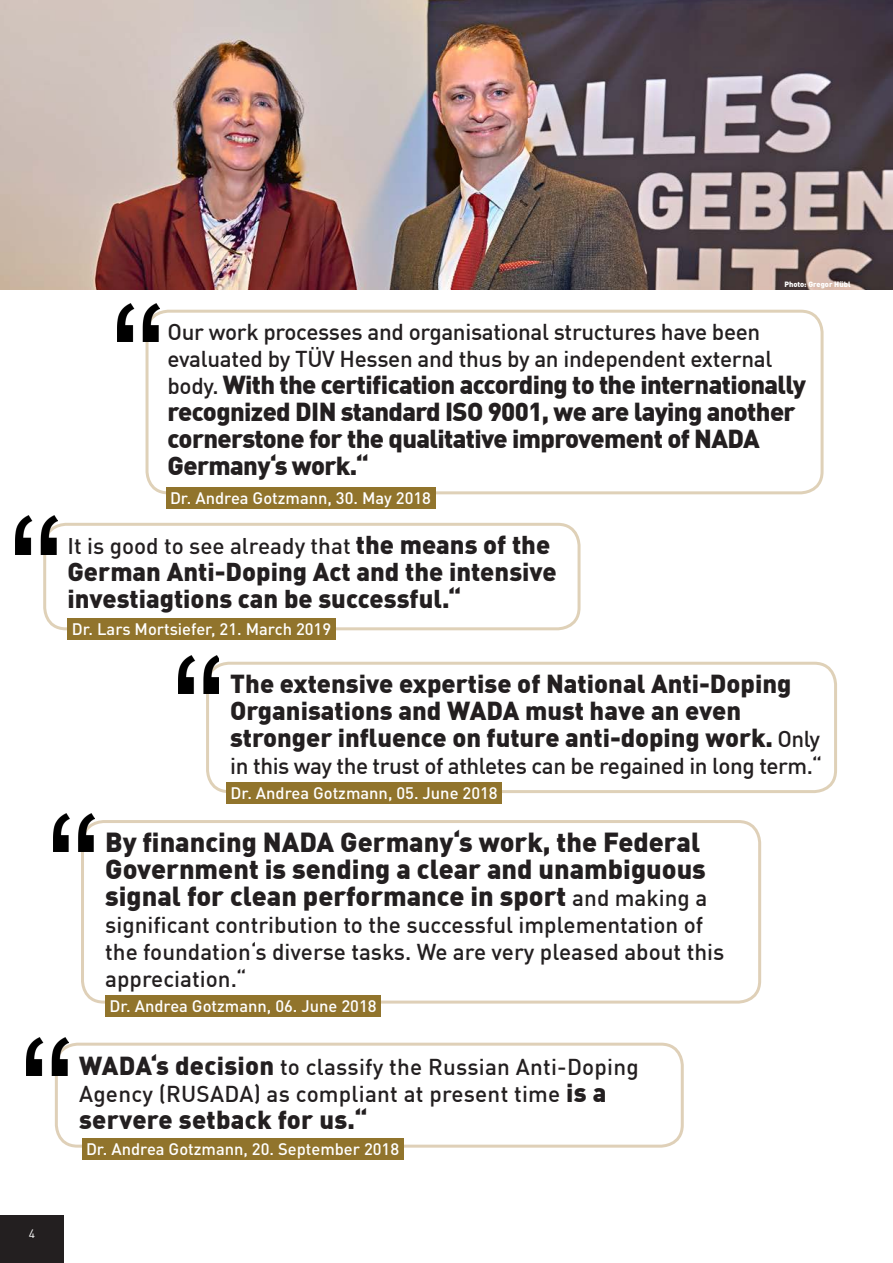
<style>
.page{position:relative;width:893px;height:1263px;background:#fff}
.page>*{position:absolute;margin:0;border:0;box-sizing:border-box;transform-origin:0 0}
.Zitat_Ursprung{font:900 27px/27px "DIN Offc";color:#231f20}
.Absatzformat_1{font:900 25.5px/27px "DIN Offc";letter-spacing:-.025em;color:#231f20}
.Zitat_Ursprung-2{font:900 25.5px/27px "DIN Offc";color:#231f20}
.Zitat_Ursprung-3{font:900 25.5px/27px "DINOT";color:#231f20}
.Zitat_Ursprung-4{font:500 22.5px/27px "DIN Offc";color:#231f20}
.Absatzformat_1-2{font:500 22.5px/27px "DIN Offc";letter-spacing:-.015em;color:#231f20}
.Zitat_Ursprung-5{font:500 22.5px "DIN Offc";letter-spacing:-.02em;color:#231f20}
.Zitat_Ursprung-6{font:500 22.5px "DINOT";color:#231f20}
.Zitat_Ursprung-7{font:500 16.5px "DINOT";color:#fff}
.t1{font:12px "DIN Offc";color:#fff}
.Bildunterschrift{font:900 7.5px "DIN Offc";color:#fff}
.s1{font-weight:500;font-size:22.5px}
.s2{font-weight:900;font-size:25.5px}
</style>
<div class="page">
<div style="left:0;top:1215px;width:64px;height:48px;background:#231f20"></div>
<div style="left:146px;top:310px;width:677px;height:184px;border:3px solid #dfd1b8;border-radius:21px"></div>
<div style="left:166px;top:487px;width:269px;height:21px;background:#91742c"></div>
<img style="left:118px;top:303px;width:41px;height:39px">
<img style="left:0;top:0;width:893px;height:290px">
<div style="left:81px;top:820px;width:680px;height:183px;border:3px solid #dfd0b8;border-radius:21px"></div>
<img style="left:53px;top:813px;width:42px;height:39px">
<div style="left:105px;top:995px;width:276px;height:22px;background:#91742c"></div>
<div style="left:55px;top:1043px;width:629px;height:105px;border:3px solid #dfd0b8;border-radius:21px"></div>
<div style="left:82px;top:1138px;width:321px;height:22px;background:#91742c"></div>
<img style="left:27px;top:1037px;width:41px;height:39px">
<div style="left:43px;top:523px;width:537px;height:107px;border:3px solid #dfd1b8;border-radius:21px"></div>
<div style="left:67px;top:618px;width:268px;height:21px;background:#91742c"></div>
<img style="left:16px;top:515px;width:41px;height:39px">
<div style="left:206px;top:662px;width:631px;height:131px;border:3px solid #dfd1b8;border-radius:21px"></div>
<div style="left:226px;top:782px;width:276px;height:21px;background:#91742c"></div>
<img style="left:179px;top:655px;width:39px;height:39px">
<p class="t1" style="left:29px;top:1226px;width:8px">4</p>
<p class="Bildunterschrift" style="left:784px;top:279px;width:68px">Photo: Gregor Hübl</p>
<p class="Absatzformat_1-2" style="left:168px;top:317px;width:606px">Our work processes and organisational structures have been evaluated by TÜV Hessen and thus by an independent external</p>
<p class="Absatzformat_1" style="left:168px;top:370px;width:640px"><span class="s1">body.</span> With the certification according to the internationally recognized DIN standard ISO 9001, we are laying another cornerstone for the qualitative improvement of NADA Germany‘s work.“</p>
<p class="Zitat_Ursprung-7" style="left:170px;top:487px;width:263px">Dr. Andrea Gotzmann, 30. May 2018</p>
<p class="Zitat_Ursprung-6" style="left:67px;top:531px;width:484px">It is good to see already that <span class="s2">the means of the</span></p>
<p class="Zitat_Ursprung-3" style="left:67px;top:557px;width:491px">German Anti-Doping Act and the intensive investiagtions can be successful.“</p>
<p class="Zitat_Ursprung-7" style="left:72px;top:619px;width:261px">Dr. Lars Mortsiefer, 21. March 2019</p>
<p class="Zitat_Ursprung-2" style="left:230px;top:669px;width:591px">The extensive expertise of National Anti-Doping<br>Organisations and WADA must have an even stronger influence on future anti-doping work. <span class="s1">Only</span></p>
<p class="Zitat_Ursprung-5" style="left:230px;top:751px;width:593px">in this way the trust of athletes can be regained in long term.“</p>
<p class="Zitat_Ursprung-7" style="left:230px;top:782px;width:269px">Dr. Andrea Gotzmann, 05. June 2018</p>
<p class="Zitat_Ursprung" style="left:105px;top:827px;width:603px">By financing NADA Germany‘s work, the Federal<br>Government is sending a clear and unambiguous signal for clean performance in sport <span class="s1">and making a</span></p>
<p class="Zitat_Ursprung-4" style="left:105px;top:911px;width:621px">significant contribution to the successful implementation of the foundation‘s diverse tasks. We are very pleased about this appreciation.“</p>
<p class="Zitat_Ursprung-7" style="left:109px;top:996px;width:269px">Dr. Andrea Gotzmann, 06. June 2018</p>
<p class="Zitat_Ursprung-4" style="left:79px;top:1052px;width:561px"><span class="s2">WADA‘s decision</span> to classify the Russian Anti-Doping<br>Agency (RUSADA) as compliant at present time <span class="s2">is a</span></p>
<p class="Zitat_Ursprung-2" style="left:79px;top:1105px;width:290px">servere setback for us.“</p>
<p class="Zitat_Ursprung-7" style="left:86px;top:1139px;width:315px">Dr. Andrea Gotzmann, 20. September 2018</p>
</div>
